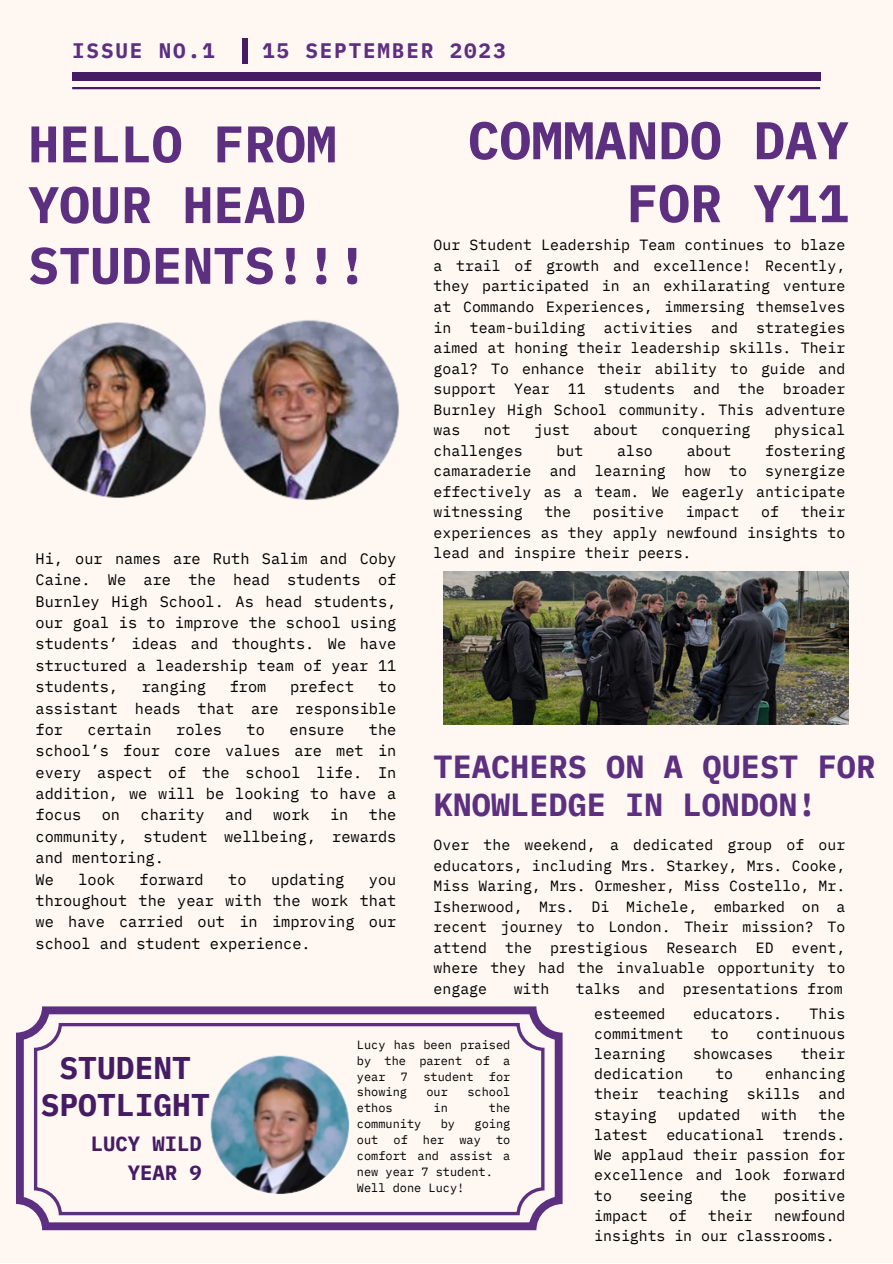
<style>
.page{position:relative;width:893px;height:1264px;background:#fff}
.page>*{position:absolute;margin:0;border:0;box-sizing:border-box;transform-origin:0 0}
.t1{font:700 52.95px/63px "IBM Plex Mono";color:#5d2f80;text-align:right}
.t2{font:700 51.45px/60.8px "IBM Plex Mono";color:#5d2f80}
.t3{font:700 31.95px/38.2px "IBM Plex Mono";color:#5d2f80}
.t4{font:700 31.35px/36.6px "IBM Plex Mono";color:#451c64;text-align:center}
.t5{font:700 21px "IBM Plex Mono";letter-spacing:.09em;color:#5d2f80}
.t6{font:700 20.55px "IBM Plex Mono";color:#451c64}
.t7{font:15.3px/21.3px "IBM Plex Mono";color:#000;text-align:justify}
.t8{font:14.85px/20.5px "IBM Plex Mono";color:#000;text-align:justify}
.t9{font:11.85px/15.9px "IBM Plex Mono";color:#000;text-align:justify}
</style>
<div class="page">
<div style="left:0;top:0;width:892px;height:1262px;background:#fff8f2"></div>
<div style="left:72px;top:72px;width:748px;height:9px;background:#451c64"></div>
<hr style="left:72px;top:87px;width:748px;height:2px;background:#451c64">
<div style="left:242px;top:38px;width:6px;height:25px;background:#451c64"></div>
<img style="left:30px;top:322px;width:176px;height:176px">
<img style="left:219px;top:320px;width:180px;height:180px">
<svg style="left:16px;top:1006px;width:546px;height:224px"></svg>
<svg style="left:34px;top:1022px;width:510px;height:193px"></svg>
<img style="left:443px;top:571px;width:405px;height:154px">
<img style="left:210px;top:1054px;width:140px;height:140px;border-radius:50%">
<p class="t5" style="left:72px;top:36px;width:144px">ISSUE NO.1</p>
<p class="t5" style="left:262px;top:36px;width:245px">15 SEPTEMBER 2023</p>
<p class="t2" style="left:28px;top:113px;width:341px">HELLO FROM<br>YOUR HEAD<br>STUDENTS!!!</p>
<p class="t7" style="left:36px;top:547px;width:362px">Hi, our names are Ruth Salim and Coby Caine. We are the head students of Burnley High School. As head students, our goal is to improve the school using students’ ideas and thoughts. We have structured a leadership team of year 11 students,</p>
<p class="t7" style="left:142px;top:675px;width:66px">ranging</p>
<p class="t7" style="left:230px;top:675px;width:38px">from</p>
<p class="t7" style="left:290px;top:675px;width:66px">prefect</p>
<p class="t7" style="left:36px;top:675px;width:362px;text-indent:342px">to assistant heads that are responsible for</p>
<p class="t7" style="left:87px;top:718px;width:66px">certain</p>
<p class="t7" style="left:176px;top:718px;width:47px">roles</p>
<p class="t7" style="left:246px;top:718px;width:20px">to</p>
<p class="t7" style="left:289px;top:718px;width:57px">ensure</p>
<p class="t7" style="left:36px;top:718px;width:362px;text-indent:333px">the school’s four core values are met in every aspect of the school life. In addition, we will be looking to have a focus</p>
<p class="t7" style="left:102px;top:804px;width:20px">on</p>
<p class="t7" style="left:140px;top:804px;width:66px">charity</p>
<p class="t7" style="left:225px;top:804px;width:29px">and</p>
<p class="t7" style="left:273px;top:804px;width:38px">work</p>
<p class="t7" style="left:330px;top:804px;width:20px">in</p>
<p class="t7" style="left:36px;top:804px;width:362px;text-indent:333px">the community, student wellbeing, rewards and mentoring.</p>
<p class="t7" style="left:36px;top:868px;width:20px">We</p>
<p class="t7" style="left:78px;top:868px;width:38px">look</p>
<p class="t7" style="left:139px;top:868px;width:66px">forward</p>
<p class="t7" style="left:228px;top:868px;width:20px">to</p>
<p class="t7" style="left:271px;top:868px;width:75px">updating</p>
<p class="t7" style="left:36px;top:868px;width:362px;text-indent:333px">you throughout the year with the work that we have carried out in improving our school and student experience.</p>
<p class="t1" style="left:467px;top:108px;width:382px">COMMANDO DAY<br>FOR Y11</p>
<p class="t8" style="left:433px;top:234px;width:413px">Our Student Leadership Team continues to blaze a trail of growth and excellence! Recently, they participated in an exhilarating venture at Commando Experiences, immersing themselves in team-building activities and strategies aimed at honing their leadership skills. Their goal? To enhance their ability to guide and support Year 11 students and the broader Burnley High School community. This adventure was</p>
<p class="t8" style="left:484px;top:419px;width:28px">not</p>
<p class="t8" style="left:534px;top:419px;width:37px">just</p>
<p class="t8" style="left:593px;top:419px;width:46px">about</p>
<p class="t8" style="left:661px;top:419px;width:90px">conquering</p>
<p class="t8" style="left:774px;top:419px;width:73px">physical</p>
<p class="t8" style="left:433px;top:440px;width:90px">challenges</p>
<p class="t8" style="left:556px;top:440px;width:28px">but</p>
<p class="t8" style="left:617px;top:440px;width:37px">also</p>
<p class="t8" style="left:686px;top:440px;width:46px">about</p>
<p class="t8" style="left:433px;top:440px;width:413px;text-indent:331px">fostering camaraderie and learning how to synergize effectively as a team. We eagerly anticipate witnessing</p>
<p class="t8" style="left:433px;top:501px;width:413px;text-indent:367px">their experiences as they apply newfound insights to lead and inspire their peers.</p>
<p class="t8" style="left:544px;top:501px;width:28px">the</p>
<p class="t8" style="left:593px;top:501px;width:73px">positive</p>
<p class="t8" style="left:686px;top:501px;width:55px">impact</p>
<p class="t8" style="left:761px;top:501px;width:19px">of</p>
<p class="t3" style="left:433px;top:746px;width:443px">TEACHERS ON A QUEST FOR<br>KNOWLEDGE IN LONDON!</p>
<p class="t8" style="left:433px;top:834px;width:413px">Over the weekend, a dedicated group of our educators, including Mrs. Starkey, Mrs. Cooke, Miss Waring, Mrs. Ormesher, Miss Costello, Mr.<br>Isherwood, Mrs. Di Michele, embarked on a recent journey to London. Their mission? To attend the prestigious Research ED event, where they had the invaluable opportunity to engage</p>
<p class="t8" style="left:513px;top:977px;width:37px">with</p>
<p class="t8" style="left:576px;top:977px;width:268px">talks and presentations from</p>
<p class="t4" style="left:41px;top:1049px;width:171px">STUDENT<br>SPOTLIGHT</p>
<p class="t6" style="left:91px;top:1130px;width:113px">LUCY WILD</p>
<p class="t6" style="left:128px;top:1158px;width:76px">YEAR 9</p>
<p class="t9" style="left:357px;top:1036px;width:155px">Lucy has been praised by the parent of a year</p>
<p class="t9" style="left:401px;top:1068px;width:9px">7</p>
<p class="t9" style="left:423px;top:1068px;width:52px">student</p>
<p class="t9" style="left:489px;top:1068px;width:23px">for</p>
<p class="t9" style="left:357px;top:1084px;width:52px">showing</p>
<p class="t9" style="left:426px;top:1084px;width:23px">our</p>
<p class="t9" style="left:467px;top:1084px;width:44px">school</p>
<p class="t9" style="left:357px;top:1099px;width:37px">ethos</p>
<p class="t9" style="left:433px;top:1099px;width:16px">in</p>
<p class="t9" style="left:489px;top:1099px;width:23px">the</p>
<p class="t9" style="left:357px;top:1115px;width:66px">community</p>
<p class="t9" style="left:441px;top:1115px;width:16px">by</p>
<p class="t9" style="left:474px;top:1115px;width:37px">going</p>
<p class="t9" style="left:357px;top:1131px;width:23px">out</p>
<p class="t9" style="left:393px;top:1131px;width:16px">of</p>
<p class="t9" style="left:423px;top:1131px;width:23px">her</p>
<p class="t9" style="left:459px;top:1131px;width:23px">way</p>
<p class="t9" style="left:357px;top:1131px;width:155px;text-indent:139px">to comfort and assist a new year 7 student.</p>
<p class="t9" style="left:357px;top:1179px;width:109px">Well done Lucy!</p>
<p class="t8" style="left:594px;top:1002px;width:73px">esteemed</p>
<p class="t8" style="left:693px;top:1002px;width:90px">educators.</p>
<p class="t8" style="left:809px;top:1002px;width:37px">This</p>
<p class="t8" style="left:594px;top:1022px;width:90px">commitment</p>
<p class="t8" style="left:710px;top:1022px;width:19px">to</p>
<p class="t8" style="left:756px;top:1022px;width:90px">continuous</p>
<p class="t8" style="left:594px;top:1043px;width:73px">learning</p>
<p class="t8" style="left:693px;top:1043px;width:82px">showcases</p>
<p class="t8" style="left:800px;top:1043px;width:46px">their</p>
<p class="t8" style="left:594px;top:1063px;width:90px">dedication</p>
<p class="t8" style="left:715px;top:1063px;width:19px">to</p>
<p class="t8" style="left:594px;top:1063px;width:252px;text-indent:171px">enhancing their teaching skills and staying</p>
<p class="t8" style="left:678px;top:1103px;width:64px">updated</p>
<p class="t8" style="left:761px;top:1103px;width:37px">with</p>
<p class="t8" style="left:818px;top:1103px;width:28px">the</p>
<p class="t8" style="left:594px;top:1124px;width:55px">latest</p>
<p class="t8" style="left:666px;top:1124px;width:99px">educational</p>
<p class="t8" style="left:594px;top:1124px;width:252px;text-indent:188px">trends.<br>We applaud their passion for excellence and look forward to</p>
<p class="t8" style="left:639px;top:1184px;width:55px">seeing</p>
<p class="t8" style="left:720px;top:1184px;width:28px">the</p>
<p class="t8" style="left:774px;top:1184px;width:73px">positive</p>
<p class="t8" style="left:594px;top:1204px;width:55px">impact</p>
<p class="t8" style="left:669px;top:1204px;width:19px">of</p>
<p class="t8" style="left:708px;top:1204px;width:46px">their</p>
<p class="t8" style="left:594px;top:1205px;width:252px;text-indent:180px">newfound insights in our classrooms.</p>
</div>
